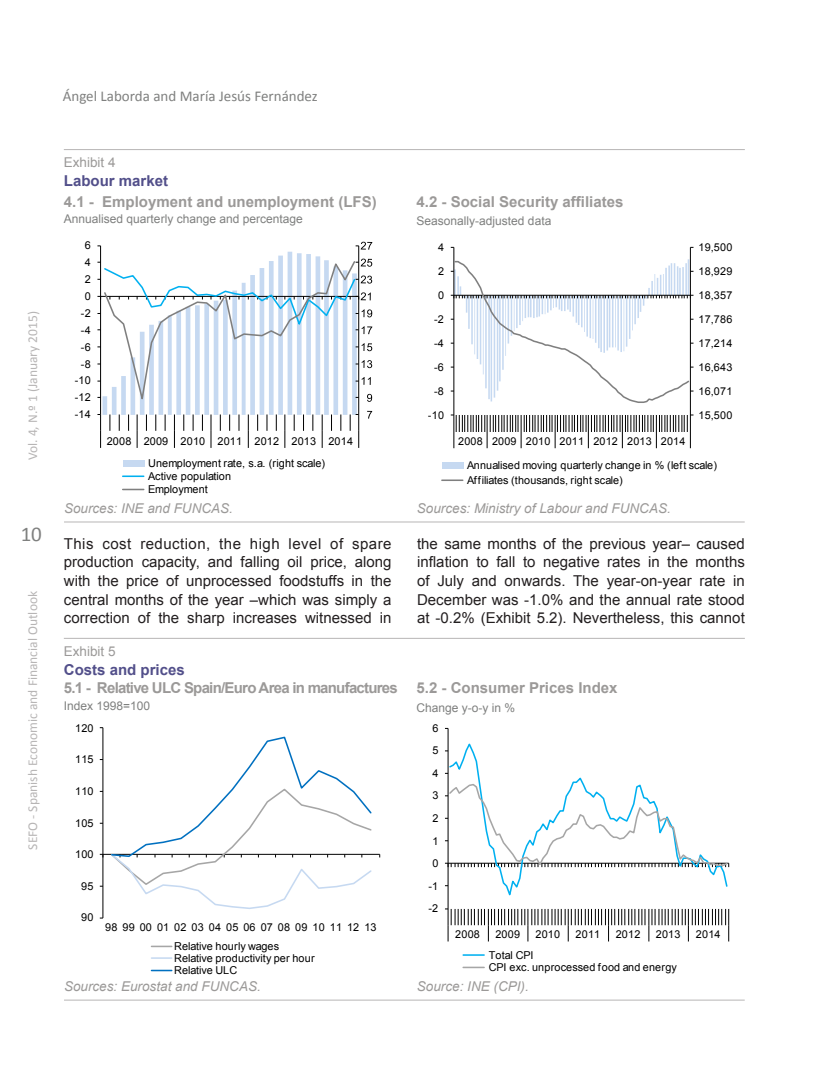
<style>
.page{position:relative;width:830px;height:1085px;background:#fff}
.page>*{position:absolute;margin:0;border:0;box-sizing:border-box;transform-origin:0 0}
.t1{font:21px "Calibri";color:#7f807f}
._07-Texto_general{font:15px/18.8px "Arial";color:#231f20;text-align:justify}
._11-Exhibit-Table__S{font:700 15px "Arial";color:#9b9998}
._11-Exhibit-Table__S-2{font:700 15px "Arial";letter-spacing:-.05em;color:#9b9998}
.t2{font:15px "Calibri";color:#7f807f}
._10-Exhibit-Table__T{font:700 15px "Arial";color:#524f8a}
._12-Exhibit-Table__s{font:italic 13.5px "Arial";color:#9b9998}
.t3{font:13.5px "Calibri";color:#b7b5b5}
._09-Exhibit-Table__p{font:13.5px "Arial";color:#9b9998}
.t4{font:12px "Arial";color:#7f807f}
.t5{font:10.8px/22px "Arial";letter-spacing:.015em;color:#000}
</style>
<div class="page">
<hr style="left:64px;top:149px;width:680px;height:1px;background:#b7b5b5">
<svg style="left:102px;top:252px;width:254px;height:163px"></svg>
<hr style="left:358px;top:246px;width:1px;height:168px;background:#000">
<hr style="left:100px;top:246px;width:1px;height:168px;background:#000">
<svg style="left:109px;top:414px;width:1px;height:17px"></svg>
<svg style="left:119px;top:414px;width:1px;height:17px"></svg>
<svg style="left:128px;top:414px;width:1px;height:17px"></svg>
<svg style="left:146px;top:414px;width:1px;height:17px"></svg>
<svg style="left:155px;top:414px;width:1px;height:17px"></svg>
<svg style="left:165px;top:414px;width:1px;height:17px"></svg>
<svg style="left:183px;top:414px;width:1px;height:17px"></svg>
<svg style="left:193px;top:414px;width:1px;height:17px"></svg>
<svg style="left:202px;top:414px;width:1px;height:17px"></svg>
<svg style="left:220px;top:414px;width:1px;height:17px"></svg>
<svg style="left:229px;top:414px;width:1px;height:17px"></svg>
<svg style="left:238px;top:414px;width:1px;height:17px"></svg>
<svg style="left:257px;top:414px;width:1px;height:17px"></svg>
<svg style="left:266px;top:414px;width:1px;height:17px"></svg>
<svg style="left:276px;top:414px;width:1px;height:17px"></svg>
<svg style="left:294px;top:414px;width:1px;height:17px"></svg>
<svg style="left:303px;top:414px;width:1px;height:17px"></svg>
<svg style="left:312px;top:414px;width:1px;height:17px"></svg>
<svg style="left:331px;top:414px;width:1px;height:17px"></svg>
<svg style="left:340px;top:414px;width:1px;height:17px"></svg>
<svg style="left:97px;top:414px;width:4px;height:34px"></svg>
<svg style="left:137px;top:414px;width:1px;height:34px"></svg>
<svg style="left:174px;top:414px;width:1px;height:34px"></svg>
<svg style="left:210px;top:414px;width:1px;height:34px"></svg>
<svg style="left:248px;top:414px;width:1px;height:34px"></svg>
<svg style="left:284px;top:414px;width:1px;height:34px"></svg>
<svg style="left:321px;top:414px;width:1px;height:34px"></svg>
<svg style="left:349px;top:414px;width:10px;height:34px"></svg>
<svg style="left:103px;top:334px;width:253px;height:72px"></svg>
<svg style="left:367px;top:411px;width:5px;height:7px"></svg>
<svg style="left:367px;top:394px;width:5px;height:8px"></svg>
<svg style="left:355px;top:377px;width:15px;height:8px"></svg>
<svg style="left:355px;top:360px;width:17px;height:8px"></svg>
<svg style="left:355px;top:343px;width:17px;height:8px"></svg>
<svg style="left:97px;top:258px;width:275px;height:76px"></svg>
<svg style="left:355px;top:242px;width:17px;height:8px"></svg>
<div style="left:123px;top:460px;width:21px;height:6px;background:#c6d9f1"></div>
<hr style="left:123px;top:475px;width:21px;height:2px;background:#00b0f0">
<hr style="left:123px;top:488px;width:21px;height:2px;background:#7f7f7f">
<hr style="left:689px;top:247px;width:1px;height:168px;background:#000">
<hr style="left:453px;top:247px;width:1px;height:168px;background:#000">
<svg style="left:450px;top:414px;width:243px;height:34px"></svg>
<svg style="left:450px;top:259px;width:243px;height:145px"></svg>
<div style="left:441px;top:462px;width:22px;height:6px;background:#c6d9f1"></div>
<hr style="left:441px;top:479px;width:21px;height:2px;background:#7f7f7f">
<hr style="left:64px;top:521px;width:680px;height:1px;background:#b7b5b5">
<hr style="left:64px;top:638px;width:680px;height:1px;background:#b7b5b5">
<hr style="left:102px;top:727px;width:1px;height:190px;background:#000">
<hr style="left:103px;top:853px;width:276px;height:1px;background:#000">
<svg style="left:110px;top:736px;width:263px;height:173px"></svg>
<hr style="left:151px;top:945px;width:21px;height:2px;background:#a6a6a6">
<svg style="left:151px;top:957px;width:21px;height:1px"></svg>
<hr style="left:151px;top:969px;width:21px;height:2px;background:#0070c0">
<hr style="left:447px;top:728px;width:1px;height:180px;background:#000">
<svg style="left:445px;top:908px;width:284px;height:33px"></svg>
<svg style="left:447px;top:740px;width:281px;height:159px"></svg>
<svg style="left:445px;top:782px;width:284px;height:85px"></svg>
<svg style="left:463px;top:954px;width:21px;height:1px"></svg>
<hr style="left:463px;top:966px;width:21px;height:2px;background:#a6a6a6">
<hr style="left:64px;top:999px;width:680px;height:1px;background:#b7b5b5">
<p class="t3" style="left:24px;top:460px;width:150px;rotate:-90deg">Vol. 4, N.º 1 (January 2015)</p>
<h1 class="t1" style="left:21px;top:520px;width:23px">10</h1>
<p class="t3" style="left:24px;top:849px;width:260px;rotate:-90deg">SEFO - Spanish Economic and Financial Outlook</p>
<h2 class="t2" style="left:63px;top:86px;width:256px">Ángel Laborda and María Jesús Fernández</h2>
<p class="_09-Exhibit-Table__p" style="left:64px;top:153px;width:53px">Exhibit 4</p>
<p class="_10-Exhibit-Table__T" style="left:64px;top:171px;width:106px">Labour market</p>
<p class="_11-Exhibit-Table__S" style="left:64px;top:191px;width:314px">4.1 - Employment and unemployment (LFS)</p>
<p class="t4" style="left:64px;top:211px;width:240px">Annualised quarterly change and percentage</p>
<p class="t5" style="left:85px;top:234px;width:8px">6</p>
<p class="t5" style="left:85px;top:251px;width:8px">4</p>
<p class="t5" style="left:85px;top:268px;width:8px">2</p>
<p class="t5" style="left:85px;top:285px;width:8px">0</p>
<p class="t5" style="left:81px;top:302px;width:11px">-2</p>
<p class="t5" style="left:81px;top:319px;width:11px">-4</p>
<p class="t5" style="left:81px;top:336px;width:11px">-6</p>
<p class="t5" style="left:81px;top:353px;width:11px">-8</p>
<p class="t5" style="left:75px;top:369px;width:18px">-10</p>
<p class="t5" style="left:75px;top:386px;width:18px">-12</p>
<p class="t5" style="left:75px;top:403px;width:18px">-14</p>
<p class="t5" style="left:148px;top:430px;width:206px;text-indent:-41px">2008 2009 2010 2011 2012 2013 2014<br>Unemployment rate, s.a. (right scale)</p>
<p class="t5" style="left:148px;top:469px;width:84px;line-height:13px">Active population<br>Employment</p>
<p class="_11-Exhibit-Table__S" style="left:416px;top:191px;width:208px">4.2 - Social Security affiliates</p>
<p class="t4" style="left:416px;top:213px;width:136px">Seasonally-adjusted data</p>
<p class="t5" style="left:438px;top:236px;width:8px">4</p>
<p class="t5" style="left:698px;top:236px;width:35px">19,500</p>
<p class="t5" style="left:438px;top:260px;width:8px">2</p>
<p class="t5" style="left:698px;top:260px;width:35px">18,929</p>
<p class="t5" style="left:438px;top:284px;width:8px">0</p>
<p class="t5" style="left:698px;top:284px;width:35px">18,357</p>
<p class="t5" style="left:434px;top:308px;width:11px">-2</p>
<p class="t5" style="left:698px;top:308px;width:35px">17,786</p>
<p class="t5" style="left:434px;top:332px;width:11px">-4</p>
<p class="t5" style="left:698px;top:332px;width:35px">17,214</p>
<p class="t5" style="left:434px;top:356px;width:11px">-6</p>
<p class="t5" style="left:698px;top:356px;width:35px">16,643</p>
<p class="t5" style="left:434px;top:380px;width:11px">-8</p>
<p class="t5" style="left:698px;top:380px;width:35px">16,071</p>
<p class="t5" style="left:428px;top:404px;width:18px">-10</p>
<p class="t5" style="left:698px;top:404px;width:35px">15,500</p>
<p class="t5" style="left:458px;top:430px;width:228px">2008 2009 2010 2011 2012 2013 2014</p>
<p class="t5" style="left:467px;top:457px;width:251px;line-height:15.3px">Annualised moving quarterly change in % (left scale)<br>Affiliates (thousands, right scale)</p>
<p class="_12-Exhibit-Table__s" style="left:64px;top:499px;width:170px">Sources: INE and FUNCAS.</p>
<p class="_12-Exhibit-Table__s" style="left:417px;top:499px;width:255px">Sources: Ministry of Labour and FUNCAS.</p>
<p class="_07-Texto_general" style="left:64px;top:534px;width:329px">This cost reduction, the high level of spare production capacity, and falling oil price, along with the price of unprocessed foodstuffs in the central months of the year –which was simply a correction of the sharp increases witnessed in</p>
<p class="_07-Texto_general" style="left:417px;top:534px;width:329px">the same months of the previous year– caused inflation to fall to negative rates in the months of July and onwards. The year-on-year rate in December was -1.0% and the annual rate stood at -0.2% (Exhibit 5.2). Nevertheless, this cannot</p>
<p class="_09-Exhibit-Table__p" style="left:64px;top:642px;width:53px">Exhibit 5</p>
<p class="_10-Exhibit-Table__T" style="left:64px;top:659px;width:122px">Costs and prices</p>
<p class="_11-Exhibit-Table__S-2" style="left:64px;top:678px;width:335px">5.1 - Relative ULC Spain/Euro Area in manufactures</p>
<p class="t4" style="left:64px;top:697px;width:88px">Index 1998=100</p>
<p class="t5" style="left:75px;top:716px;width:20px">120</p>
<p class="t5" style="left:75px;top:748px;width:20px">115</p>
<p class="t5" style="left:75px;top:780px;width:20px">110</p>
<p class="t5" style="left:75px;top:811px;width:20px">105</p>
<p class="t5" style="left:75px;top:843px;width:20px">100</p>
<p class="t5" style="left:81px;top:874px;width:14px">95</p>
<p class="t5" style="left:81px;top:906px;width:14px">90</p>
<p class="t5" style="left:174px;top:917px;width:204px;line-height:19.2px;text-indent:-69px">98 99 00 01 02 03 04 05 06 07 08 09 10 11 12 13<br>Relative hourly wages</p>
<p class="t5" style="left:174px;top:952px;width:142px;line-height:11.9px">Relative productivity per hour<br>Relative ULC</p>
<p class="_11-Exhibit-Table__S" style="left:416px;top:678px;width:202px">5.2 - Consumer Prices Index</p>
<p class="t4" style="left:416px;top:699px;width:100px">Change y-o-y in %</p>
<p class="t5" style="left:432px;top:717px;width:8px">6</p>
<p class="t5" style="left:432px;top:739px;width:8px">5</p>
<p class="t5" style="left:432px;top:762px;width:8px">4</p>
<p class="t5" style="left:432px;top:784px;width:8px">3</p>
<p class="t5" style="left:432px;top:807px;width:8px">2</p>
<p class="t5" style="left:432px;top:829px;width:8px">1</p>
<p class="t5" style="left:432px;top:852px;width:8px">0</p>
<p class="t5" style="left:428px;top:874px;width:11px">-1</p>
<p class="t5" style="left:428px;top:897px;width:11px">-2</p>
<p class="t5" style="left:455px;top:923px;width:26px">2008</p>
<p class="t5" style="left:495px;top:923px;width:26px">2009</p>
<p class="t5" style="left:535px;top:923px;width:26px">2010</p>
<p class="t5" style="left:575px;top:923px;width:26px">2011</p>
<p class="t5" style="left:615px;top:923px;width:26px">2012</p>
<p class="t5" style="left:655px;top:923px;width:26px">2013</p>
<p class="t5" style="left:695px;top:923px;width:26px">2014</p>
<p class="t5" style="left:488px;top:948px;width:190px;line-height:12.5px">Total CPI<br>CPI exc. unprocessed food and energy</p>
<p class="_12-Exhibit-Table__s" style="left:64px;top:977px;width:198px">Sources: Eurostat and FUNCAS.</p>
<p class="_12-Exhibit-Table__s" style="left:417px;top:977px;width:113px">Source: INE (CPI).</p>
</div>
